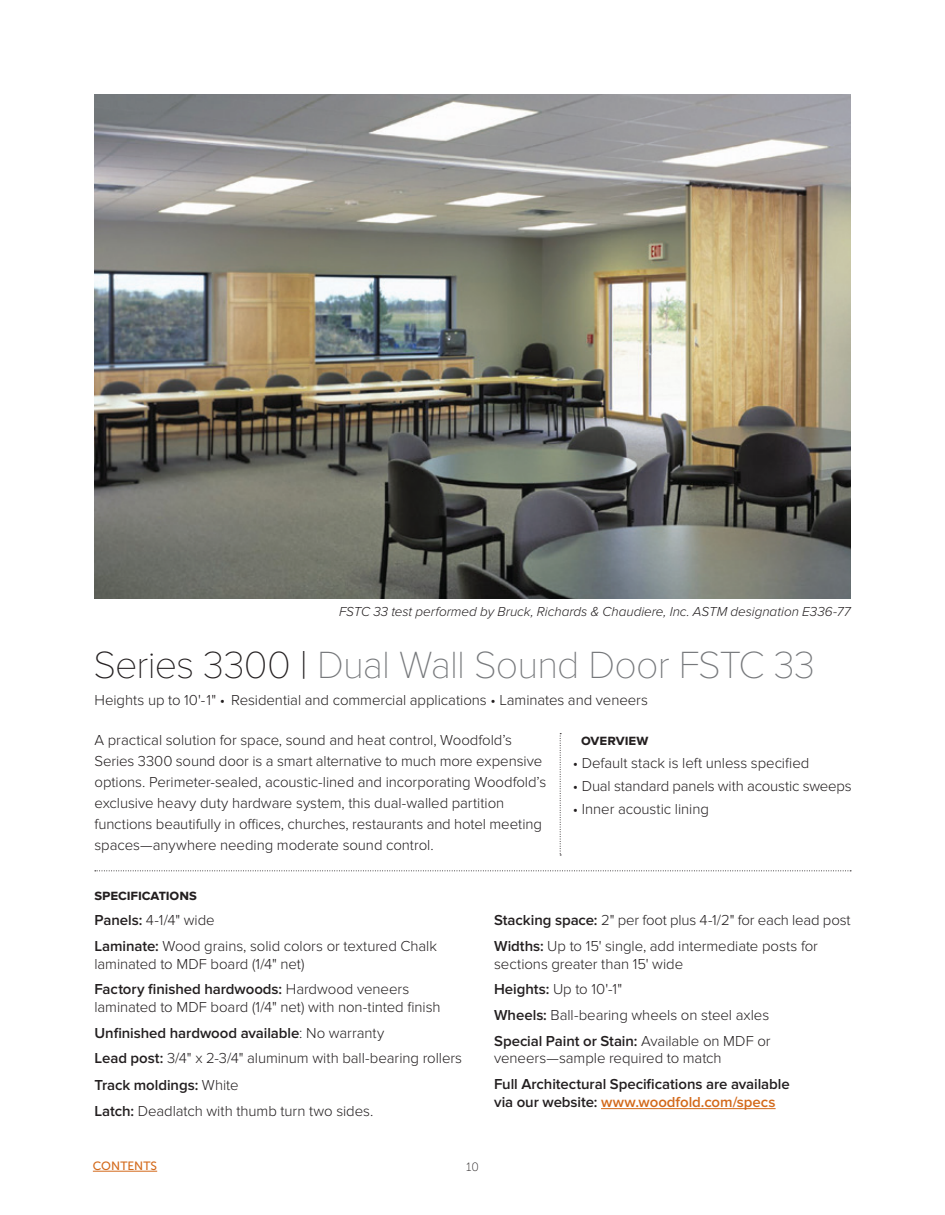
<style>
.page{position:relative;width:945px;height:1215px;background:#fff}
.page>*{position:absolute;margin:0;border:0;box-sizing:border-box;transform-origin:0 0}
.t1{font:100 39.3px "Proxima Nova T";letter-spacing:-.02em;color:#76787b}
.t2{font:300 15px/26px "Proxima Nova";letter-spacing:-.005em;color:#231f20}
.t3{font:600 15px/17.2px "Proxima Nova";letter-spacing:-.005em;color:#231f20}
.t4{font:700 15px "Proxima Nova";color:#231f20}
.t5{font:italic 300 13.5px "Proxima Nova";letter-spacing:-.005em;color:#231f20}
.t6{font:12px "Museo Sans 500";letter-spacing:.005em;color:#d3691a}
.t7{font:12px "Museo Sans 100";color:#231f20}
.s1{color:#231f20}
.s2{font-weight:700}
.s3{font-weight:600}
.s4{color:#d3691a}
</style>
<div class="page">
<hr style="left:93px;top:1171px;width:64px;height:1px;background:#d3691a">
<img style="left:94px;top:94px;width:756px;height:505px">
<hr style="left:601px;top:1108px;width:175px;height:1px;background:#d3691a">
<svg style="left:95px;top:870px;width:756px;height:1px"></svg>
<svg style="left:560px;top:733px;width:1px;height:123px"></svg>
<p class="t5" style="left:339px;top:604px;width:513px">FSTC 33 test performed by Bruck, Richards &amp; Chaudiere, Inc. ASTM designation E336-77</p>
<h1 class="t1" style="left:93px;top:642px;width:723px"><span class="s1">Series 3300 |</span> Dual Wall Sound Door FSTC 33</h1>
<p class="t2" style="left:94px;top:687px;width:555px">Heights up to 10'-1" • Residential and commercial applications • Laminates and veneers</p>
<p class="t2" style="left:94px;top:729px;width:453px;line-height:21px">A practical solution for space, sound and heat control, Woodfold’s Series 3300 sound door is a smart alternative to much more expensive options. Perimeter-sealed, acoustic-lined and incorporating Woodfold’s exclusive heavy duty hardware system, this dual-walled partition functions beautifully in offices, churches, restaurants and hotel meeting spaces—anywhere needing moderate sound control.</p>
<p class="t4" style="left:581px;top:731px;width:69px">overview</p>
<p class="t2" style="left:573px;top:750px;width:238px">• Default stack is left unless specified</p>
<p class="t2" style="left:573px;top:773px;width:280px">• Dual standard panels with acoustic sweeps</p>
<p class="t2" style="left:573px;top:796px;width:138px">• Inner acoustic lining</p>
<p class="t2" style="left:94px;top:882px;width:344px"><span class="s2">specifications<br></span><span class="s3">Panels:</span> 4-1/4" wide<br><span class="s3">Laminate:</span> Wood grains, solid colors or textured Chalk</p>
<p class="t2" style="left:94px;top:951px;width:316px">laminated to MDF board (1/4" net)<br><span class="s3">Factory finished hardwoods:</span> Hardwood veneers</p>
<p class="t2" style="left:94px;top:994px;width:369px">laminated to MDF board (1/4" net) with non-tinted finish <span class="s3">Unfinished hardwood available</span>: No warranty<br><span class="s3">Lead post:</span> 3/4" x 2-3/4" aluminum with ball-bearing rollers <span class="s3">Track moldings:</span> White<br><span class="s3">Latch:</span> Deadlatch with thumb turn two sides.</p>
<p class="t2" style="left:494px;top:908px;width:358px"><span class="s3">Stacking space:</span> 2" per foot plus 4-1/2" for each lead post<br><span class="s3">Widths:</span> Up to 15' single, add intermediate posts for</p>
<p class="t2" style="left:494px;top:951px;width:278px">sections greater than 15' wide<br><span class="s3">Heights:</span> Up to 10'-1"<br><span class="s3">Wheels:</span> Ball-bearing wheels on steel axles <span class="s3">Special Paint or Stain:</span> Available on MDF or</p>
<p class="t2" style="left:494px;top:1046px;width:229px">veneers—sample required to match</p>
<p class="t3" style="left:494px;top:1076px;width:297px">Full Architectural Specifications are available via our website: <span class="s4">www.woodfold.com/specs</span></p>
<p class="t6" style="left:93px;top:1159px;width:66px">CONTENTS</p>
<p class="t7" style="left:466px;top:1160px;width:14px">10</p>
</div>
